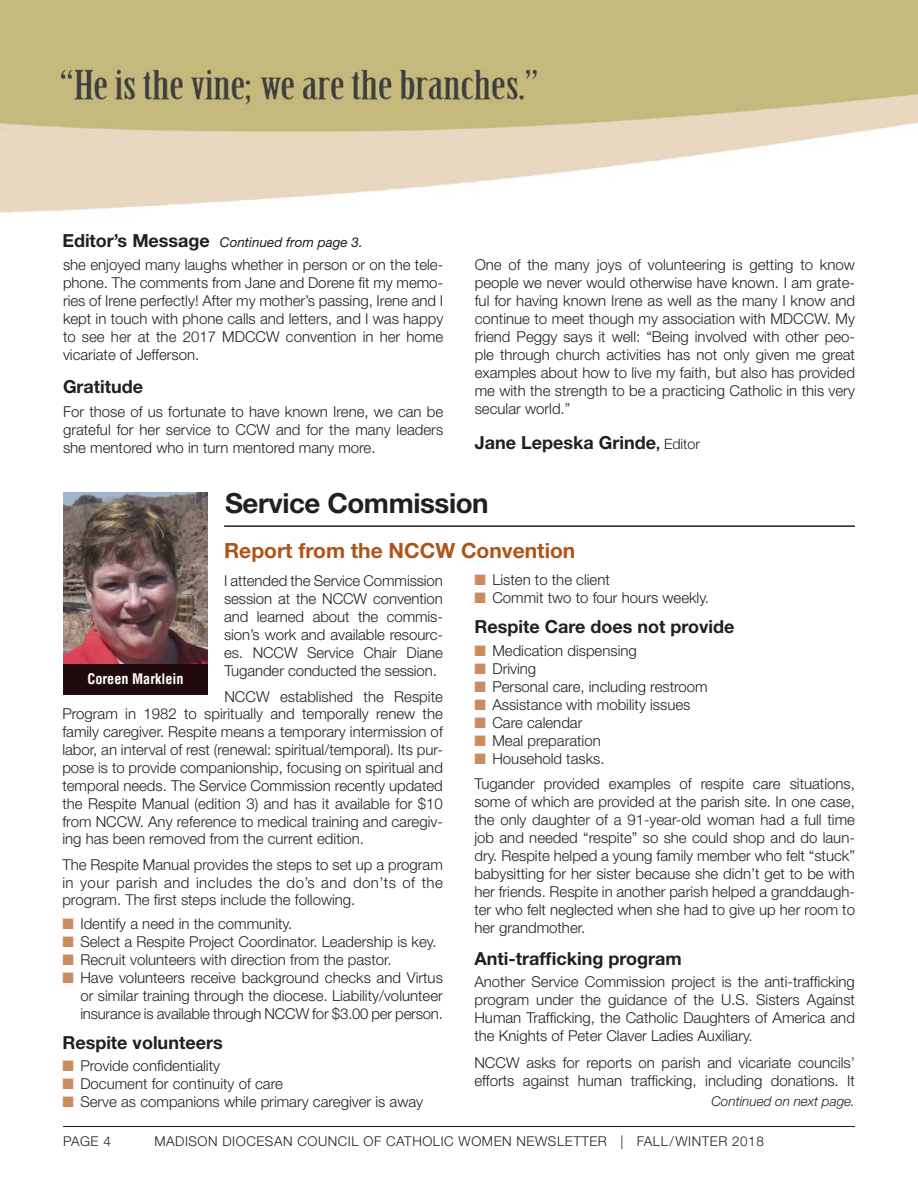
<style>
.page{position:relative;width:918px;height:1188px;background:#fff}
.page>*{position:absolute;margin:0;border:0;box-sizing:border-box;transform-origin:0 0}
.Article_Title_with_l{font:700 27.75px "Helvetica Neue";letter-spacing:-.015em;color:#231f20}
.articleSub{font:700 21px "Helvetica Neue";color:#ad5418}
.Subhead{font:700 18px "Helvetica Neue";color:#231f20}
.Officer{font:700 18px "Helvetica Neue";color:#231f20}
.Text{font:300 15px/18px "Helvetica Neue";color:#231f20;text-align:justify}
.Name{font:700 condensed 14.25px "Helvetica";color:#fff}
.Text-2{font:300 13.5px "Helvetica Neue";letter-spacing:.04em;color:#231f20}
.Subhead-2{font:italic 13.5px "Helvetica Neue";color:#231f20}
.continued{font:italic 300 13.5px "Helvetica Neue";color:#231f20}
.s1{font-weight:700;font-style:normal;font-size:18px}
.s2{font-size:14.25px}
.s3{font-weight:300;font-size:14.25px}
.s4{color:#ca8b60}
</style>
<div class="page">
<img style="left:0;top:0;width:918px;height:213px">
<hr style="left:63px;top:1126px;width:792px;height:1px;background:#231f20">
<img style="left:63px;top:492px;width:145px;height:172px">
<div style="left:63px;top:664px;width:145px;height:30px;background:#210a0d"></div>
<hr style="left:224px;top:525px;width:631px;height:2px;background:#231f20">
<p class="Subhead-2" style="left:62px;top:234px;width:302px"><span class="s1">Editor’s Message</span> Continued from page 3.</p>
<p class="Text" style="left:63px;top:255px;width:382px">she enjoyed many laughs whether in person or on the tele&shy;phone. The comments from Jane and Dorene fit my memo&shy;ries of Irene perfectly! After my mother’s passing, Irene and I kept in touch with phone calls and letters, and I was happy to see her at the 2017 MDCCW convention in her home vicariate of Jefferson.</p>
<p class="Subhead" style="left:63px;top:376px;width:82px">Gratitude</p>
<p class="Text" style="left:63px;top:402px;width:382px">For those of us fortunate to have known Irene, we can be grateful for her service to CCW and for the many leaders she mentored who in turn mentored many more.</p>
<p class="Text" style="left:475px;top:255px;width:382px">One of the many joys of volunteering is getting to know people we never would otherwise have known. I am grate&shy;ful for having known Irene as well as the many I know and continue to meet though my association with MDCCW. My friend Peggy says it well: “Being involved with other peo&shy;ple through church activities has not only given me great examples about how to live my faith, but also has provided me with the strength to be a practicing Catholic in this very secular world.”</p>
<p class="Officer" style="left:475px;top:431px;width:227px">Jane Lepeska Grinde<span class="s2">,</span> <span class="s3">Editor</span></p>
<p class="Article_Title_with_l" style="left:225px;top:486px;width:265px">Service Commission</p>
<p class="articleSub" style="left:224px;top:537px;width:353px">Report from the NCCW Convention</p>
<p class="Text" style="left:224px;top:572px;width:220px">I attended the Service Commission session at the NCCW convention and learned about the commis&shy;sion’s work and available resourc&shy;es. NCCW Service Chair Diane Tugander conducted the session.</p>
<p class="Text" style="left:62px;top:687px;width:382px;text-indent:162px">NCCW established the Respite Program in 1982 to spiritually and temporally renew the family caregiver. Respite means a temporary intermission of labor, an interval of rest (renewal: spiritual/temporal). Its pur&shy;pose is to provide companionship, focusing on spiritual and temporal needs. The Service Commission recently updated the Respite Manual (edition 3) and has it available for $10 from NCCW. Any reference to medical training and caregiv&shy;ing has been removed from the current edition.</p>
<p class="Text" style="left:62px;top:855px;width:382px">The Respite Manual provides the steps to set up a program in your parish and includes the do’s and don’ts of the program. The first steps include the following.</p>
<p class="Text" style="left:62px;top:915px;width:231px"><span class="s4">■</span> Identify a need in the community.</p>
<p class="Text" style="left:62px;top:933px;width:376px"><span class="s4">■</span> Select a Respite Project Coordinator. Leadership is key.</p>
<p class="Text" style="left:62px;top:950px;width:331px"><span class="s4">■</span> Recruit volunteers with direction from the pastor.</p>
<p class="Text" style="left:80px;top:968px;width:364px;text-indent:-18px"><span class="s4">■</span> Have volunteers receive background checks and Virtus or similar training through the diocese. Liability/volunteer insurance is available through NCCW for $3.00 per person.</p>
<p class="Subhead" style="left:62px;top:1031px;width:162px">Respite volunteers</p>
<p class="Text" style="left:62px;top:1056px;width:159px"><span class="s4">■</span> Provide confidentiality</p>
<p class="Text" style="left:62px;top:1074px;width:222px"><span class="s4">■</span> Document for continuity of care</p>
<p class="Text" style="left:62px;top:1092px;width:362px"><span class="s4">■</span> Serve as companions while primary caregiver is away</p>
<p class="Name" style="left:87px;top:670px;width:98px">Coreen Marklein</p>
<p class="Text" style="left:474px;top:571px;width:137px"><span class="s4">■</span> Listen to the client</p>
<p class="Text" style="left:474px;top:589px;width:236px"><span class="s4">■</span> Commit two to four hours weekly.</p>
<p class="Subhead" style="left:474px;top:616px;width:262px">Respite Care does not provide</p>
<p class="Text" style="left:474px;top:641px;width:164px"><span class="s4">■</span> Medication dispensing</p>
<p class="Text" style="left:474px;top:659px;width:63px"><span class="s4">■</span> Driving</p>
<p class="Text" style="left:474px;top:677px;width:235px"><span class="s4">■</span> Personal care, including restroom</p>
<p class="Text" style="left:474px;top:695px;width:218px"><span class="s4">■</span> Assistance with mobility issues</p>
<p class="Text" style="left:474px;top:713px;width:110px"><span class="s4">■</span> Care calendar</p>
<p class="Text" style="left:474px;top:731px;width:128px"><span class="s4">■</span> Meal preparation</p>
<p class="Text" style="left:474px;top:749px;width:132px"><span class="s4">■</span> Household tasks.</p>
<p class="Text" style="left:474px;top:775px;width:382px">Tugander provided examples of respite care situations, some of which are provided at the parish site. In one case, the only daughter of a 91-year-old woman had a full time job and needed “respite” so she could shop and do laun&shy;dry. Respite helped a young family member who felt “stuck” babysitting for her sister because she didn’t get to be with her friends. Respite in another parish helped a granddaugh&shy;ter who felt neglected when she had to give up her room to her grandmother.</p>
<p class="Subhead" style="left:474px;top:947px;width:209px">Anti-trafficking program</p>
<p class="Text" style="left:474px;top:973px;width:382px">Another Service Commission project is the anti-trafficking program under the guidance of the U.S. Sisters Against Human Trafficking, the Catholic Daughters of America and the Knights of Peter Claver Ladies Auxiliary.</p>
<p class="Text" style="left:474px;top:1054px;width:382px">NCCW asks for reports on parish and vicariate councils’ efforts against human trafficking, including donations. It</p>
<p class="continued" style="left:711px;top:1093px;width:145px">Continued on next page.</p>
<p class="Text-2" style="left:63px;top:1133px;width:49px">PAGE 4</p>
<p class="Text-2" style="left:154px;top:1133px;width:611px">MADISON DIOCESAN COUNCIL OF CATHOLIC WOMEN NEWSLETTER | FALL/WINTER 2018</p>
</div>
